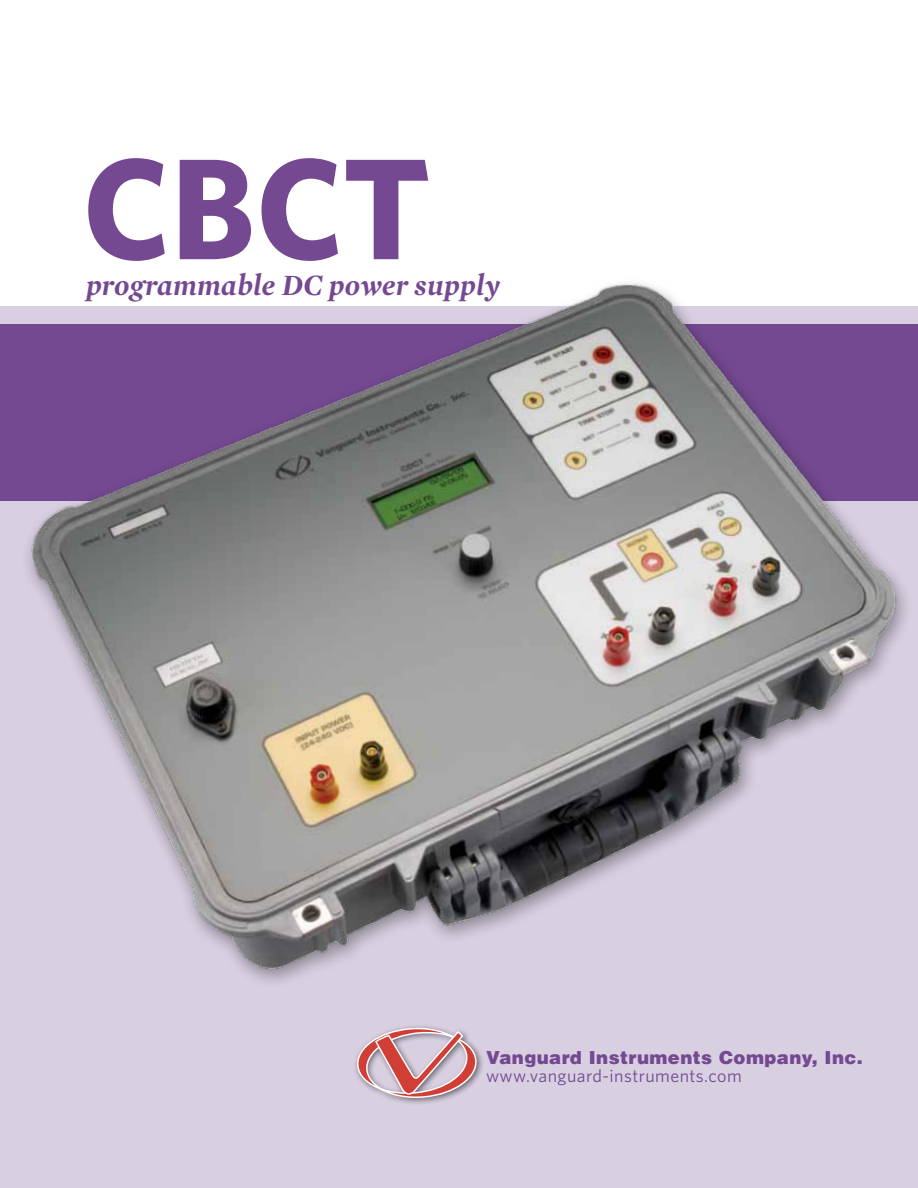
<style>
.page{position:relative;width:918px;height:1188px;background:#fff}
.page>*{position:absolute;margin:0;border:0;box-sizing:border-box;transform-origin:0 0}
.t1{font:700 144px "Whitney";color:#744991}
.t2{font:italic 700 30px "Mercury Display";letter-spacing:.01em;color:#744991}
.t3{font:900 18px "Helvetica LT";letter-spacing:.025em;color:#744991}
.t4{font:18px "Whitney";letter-spacing:.025em;color:#744991}
</style>
<div class="page">
<div style="left:0;top:306px;width:918px;height:882px;background:#d8cfe1"></div>
<img style="left:10px;top:283px;width:908px;height:699px">
<div style="left:353px;top:1023px;width:131px;height:83px;background:#000;opacity:.5"></div>
<svg style="left:356px;top:1026px;width:123px;height:74px"></svg>
<h1 class="t1" style="left:83px;top:122px;width:349px">CBCT</h1>
<h2 class="t2" style="left:86px;top:268px;width:416px">programmable DC power supply</h2>
<p class="t3" style="left:486px;top:1046px;width:378px">Vanguard Instruments Company, Inc.</p>
<p class="t4" style="left:486px;top:1065px;width:257px">www.vanguard-instruments.com</p>
</div>
